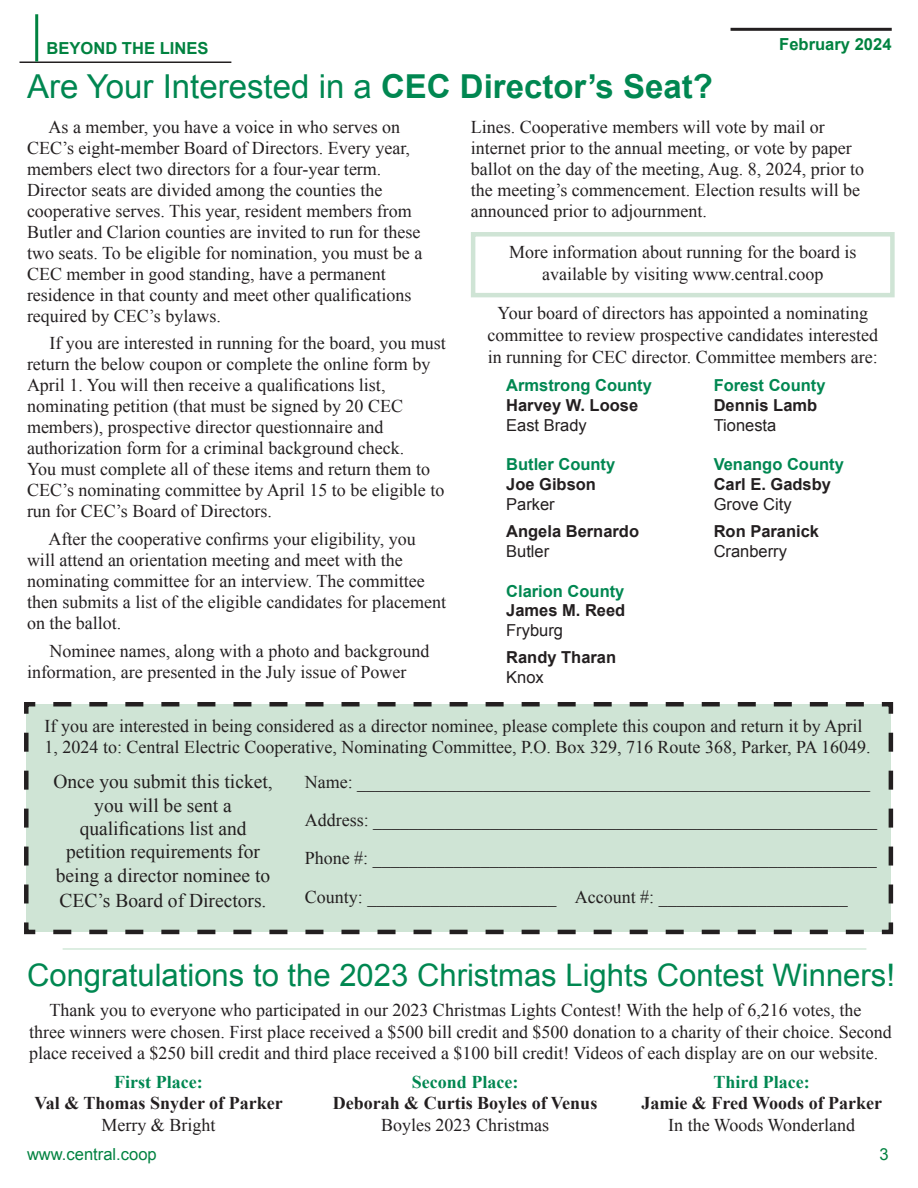
<style>
.page{position:relative;width:918px;height:1188px;background:#fff}
.page>*{position:absolute;margin:0;border:0;box-sizing:border-box;transform-origin:0 0}
.t1{font:33px "Arial";color:#008751}
.t2{font:31.05px "Arial";color:#008751}
.t3{font:19.5px/23.4px "Times New Roman";color:#231f20;text-align:center}
.t4{font:18px/21px "Times New Roman";color:#231f20}
.t5{font:700 18px "Times New Roman";color:#231f20}
.t6{font:700 18px "Times New Roman";color:#008751}
.t7{font:700 16.5px "Arial";color:#231f20}
.t8{font:700 16.5px "Arial";color:#008751}
.t9{font:16.5px "Arial";color:#231f20}
.t10{font:700 16.5px "Arial";color:#008240}
.t11{font:16.5px "Arial";color:#008240}
.s1{font-weight:700}
</style>
<div class="page">
<hr style="left:731px;top:28px;width:161px;height:3px;background:#231f20">
<hr style="left:20px;top:62px;width:211px;height:1px;background:#231f20">
<hr style="left:35px;top:14px;width:3px;height:48px;background:#008240">
<div style="left:471px;top:232px;width:424px;height:65px;border:4px solid #cfe4d5"></div>
<div style="left:24px;top:702px;width:870px;height:233px;background:#cfe4d5"></div>
<hr style="left:63px;top:948px;width:803px;height:2px;background:#d2e8d8">
<p class="t10" style="left:46px;top:37px;width:164px">BEYOND THE LINES</p>
<p class="t10" style="left:779px;top:33px;width:114px">February 2024</p>
<p class="t1" style="left:27px;top:65px;width:688px">Are Your Interested in a <span class="s1">CEC Director’s Seat?</span></p>
<p class="t4" style="left:27px;top:116px;width:385px;text-indent:22px">As a member, you have a voice in who serves on<br>CEC’s eight-member Board of Directors. Every year, members elect two directors for a four-year term.</p>
<p class="t4" style="left:27px;top:179px;width:357px">Director seats are divided among the counties the</p>
<p class="t4" style="left:27px;top:200px;width:397px">cooperative serves. This year, resident members from Butler and Clarion counties are invited to run for these two seats. To be eligible for nomination, you must be a CEC member in good standing, have a permanent</p>
<p class="t4" style="left:27px;top:284px;width:386px">residence in that county and meet other qualifications required by CEC’s bylaws.</p>
<p class="t4" style="left:27px;top:333px;width:420px;text-indent:22px">If you are interested in running for the board, you must return the below coupon or complete the online form by<br>April 1. You will then receive a qualifications list,</p>
<p class="t4" style="left:27px;top:396px;width:378px">nominating petition (that must be signed by 20 CEC members), prospective director questionnaire and</p>
<p class="t4" style="left:27px;top:438px;width:419px">authorization form for a criminal background check.<br>You must complete all of these items and return them to CEC’s nominating committee by April 15 to be eligible to run for CEC’s Board of Directors.</p>
<p class="t4" style="left:27px;top:528px;width:390px;text-indent:22px">After the cooperative confirms your eligibility, you will attend an orientation meeting and meet with the</p>
<p class="t4" style="left:27px;top:570px;width:421px">nominating committee for an interview. The committee then submits a list of the eligible candidates for placement on the ballot.</p>
<p class="t4" style="left:27px;top:640px;width:404px;text-indent:22px">Nominee names, along with a photo and background information, are presented in the July issue of Power</p>
<p class="t4" style="left:471px;top:116px;width:355px">Lines. Cooperative members will vote by mail or</p>
<p class="t4" style="left:471px;top:137px;width:395px">internet prior to the annual meeting, or vote by paper ballot on the day of the meeting, Aug. 8, 2024, prior to the meeting’s commencement. Election results will be announced prior to adjournment.</p>
<p class="t4" style="left:509px;top:241px;width:349px;line-height:21.6px;text-align:center">More information about running for the board is available by visiting www.central.coop</p>
<p class="t4" style="left:497px;top:303px;width:372px">Your board of directors has appointed a nominating</p>
<p class="t4" style="left:488px;top:324px;width:392px">committee to review prospective candidates interested</p>
<p class="t4" style="left:488px;top:346px;width:391px">in running for CEC director. Committee members are:</p>
<p class="t8" style="left:506px;top:374px;width:147px">Armstrong County</p>
<p class="t7" style="left:506px;top:394px;width:134px">Harvey W. Loose</p>
<p class="t9" style="left:506px;top:414px;width:82px">East Brady</p>
<p class="t8" style="left:506px;top:454px;width:111px">Butler County</p>
<p class="t7" style="left:506px;top:473px;width:91px">Joe Gibson</p>
<p class="t9" style="left:506px;top:493px;width:50px">Parker</p>
<p class="t7" style="left:506px;top:521px;width:134px">Angela Bernardo</p>
<p class="t9" style="left:506px;top:540px;width:45px">Butler</p>
<p class="t8" style="left:506px;top:580px;width:120px">Clarion County</p>
<p class="t7" style="left:506px;top:600px;width:121px">James M. Reed</p>
<p class="t9" style="left:506px;top:620px;width:58px">Fryburg</p>
<p class="t7" style="left:506px;top:647px;width:112px">Randy Tharan</p>
<p class="t9" style="left:506px;top:667px;width:39px">Knox</p>
<p class="t8" style="left:714px;top:374px;width:113px">Forest County</p>
<p class="t7" style="left:714px;top:394px;width:105px">Dennis Lamb</p>
<p class="t9" style="left:714px;top:414px;width:64px">Tionesta</p>
<p class="t8" style="left:714px;top:454px;width:132px">Venango County</p>
<p class="t7" style="left:714px;top:473px;width:119px">Carl E. Gadsby</p>
<p class="t9" style="left:714px;top:493px;width:79px">Grove City</p>
<p class="t7" style="left:714px;top:521px;width:107px">Ron Paranick</p>
<p class="t9" style="left:714px;top:540px;width:75px">Cranberry</p>
<p class="t4" style="left:45px;top:715px;width:828px;line-height:21.6px">If you are interested in being considered as a director nominee, please complete this coupon and return it by April<br>1, 2024 to: Central Electric Cooperative, Nominating Committee, P.O. Box 329, 716 Route 368, Parker, PA 16049.</p>
<p class="t3" style="left:53px;top:770px;width:221px">Once you submit this ticket, you will be sent a</p>
<p class="t3" style="left:80px;top:816px;width:168px">qualifications list and</p>
<p class="t3" style="left:56px;top:840px;width:216px">petition requirements for being a director nominee to</p>
<p class="t3" style="left:60px;top:888px;width:208px">CEC’s Board of Directors.</p>
<p class="t4" style="left:305px;top:771px;width:567px">Name: _________________________________________________________</p>
<p class="t4" style="left:305px;top:810px;width:574px">Address: ________________________________________________________</p>
<p class="t4" style="left:305px;top:848px;width:574px">Phone #: ________________________________________________________</p>
<p class="t4" style="left:305px;top:886px;width:544px">County: _____________________ Account #: _____________________</p>
<p class="t2" style="left:27px;top:955px;width:870px">Congratulations to the 2023 Christmas Lights Contest Winners!</p>
<p class="t4" style="left:29px;top:999px;width:864px;line-height:21.6px;text-indent:20px">Thank you to everyone who participated in our 2023 Christmas Lights Contest! With the help of 6,216 votes, the three winners were chosen. First place received a $500 bill credit and $500 donation to a charity of their choice. Second place received a $250 bill credit and third place received a $100 bill credit! Videos of each display are on our website.</p>
<p class="t6" style="left:114px;top:1069px;width:90px">First Place:</p>
<p class="t5" style="left:34px;top:1091px;width:250px">Val &amp; Thomas Snyder of Parker</p>
<p class="t4" style="left:101px;top:1114px;width:115px">Merry &amp; Bright</p>
<p class="t6" style="left:713px;top:1069px;width:98px">Third Place:</p>
<p class="t5" style="left:641px;top:1091px;width:242px">Jamie &amp; Fred Woods of Parker</p>
<p class="t4" style="left:668px;top:1114px;width:188px">In the Woods Wonderland</p>
<p class="t6" style="left:412px;top:1069px;width:108px">Second Place:</p>
<p class="t5" style="left:333px;top:1091px;width:266px">Deborah &amp; Curtis Boyles of Venus</p>
<p class="t4" style="left:381px;top:1114px;width:170px">Boyles 2023 Christmas</p>
<p class="t11" style="left:27px;top:1143px;width:131px">www.central.coop</p>
<p class="t11" style="left:880px;top:1143px;width:11px">3</p>
</div>
